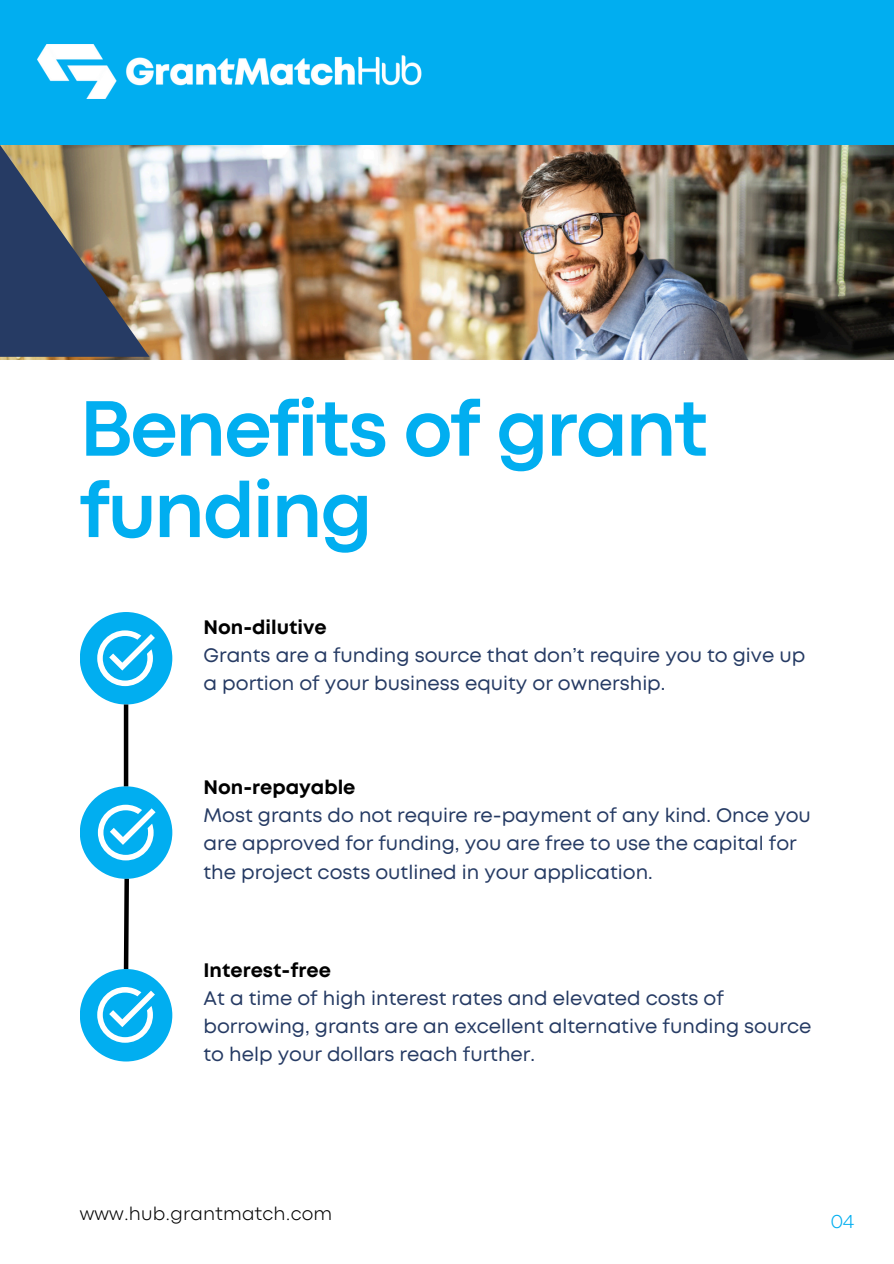
<style>
.page{position:relative;width:894px;height:1264px;background:#fff}
.page>*{position:absolute;margin:0;border:0;box-sizing:border-box;transform-origin:0 0}
.t1{font:700 82.05px/81.3px "Codec Pro";letter-spacing:-.025em;color:#01aef0}
.t2{font:19.5px/28.2px "Mont";color:#263b64}
.t3{font:700 19.5px "Mont";color:#000}
.t4{font:300 19.5px "Codec Pro";letter-spacing:.01em;color:#000}
.t5{font:300 19.5px "Codec Pro";color:#01aef0}
</style>
<div class="page">
<img style="left:0;top:145px;width:892px;height:214px">
<svg style="left:0;top:145px;width:149px;height:212px;background:#6c6e72"></svg>
<div style="left:0;top:0;width:893px;height:145px;background:#01aef0"></div>
<img style="left:38px;top:45px;width:384px;height:54px">
<div style="left:80px;top:612px;width:92px;height:92px;background:#01aef0;border-radius:50%"></div>
<div style="left:80px;top:786px;width:92px;height:92px;background:#01aef0;border-radius:50%"></div>
<div style="left:80px;top:969px;width:92px;height:92px;background:#01aef0;border-radius:50%"></div>
<hr style="left:124px;top:704px;width:4px;height:82px;background:#000">
<svg style="left:98px;top:804px;width:57px;height:56px"></svg>
<svg style="left:97px;top:630px;width:58px;height:56px"></svg>
<svg style="left:121px;top:878px;width:10px;height:92px"></svg>
<svg style="left:97px;top:987px;width:58px;height:55px"></svg>
<p class="t1" style="left:80px;top:394px;width:629px">Benefits of grant funding</p>
<h2 class="t3" style="left:203px;top:620px;width:125px">Non-dilutive</h2>
<h2 class="t2" style="left:203px;top:642px;width:603px">Grants are a funding source that don’t require you to give up a portion of your business equity or ownership.</h2>
<p class="t3" style="left:203px;top:780px;width:153px">Non-repayable</p>
<p class="t2" style="left:203px;top:802px;width:608px">Most grants do not require re-payment of any kind. Once you are approved for funding, you are free to use the capital for the project costs outlined in your application.</p>
<p class="t3" style="left:203px;top:962px;width:129px">Interest-free</p>
<h2 class="t2" style="left:203px;top:985px;width:609px">At a time of high interest rates and elevated costs of borrowing, grants are an excellent alternative funding source to help your dollars reach further.</h2>
<p class="t4" style="left:80px;top:1206px;width:254px">www.hub.grantmatch.com</p>
<p class="t5" style="left:830px;top:1214px;width:25px">04</p>
</div>
